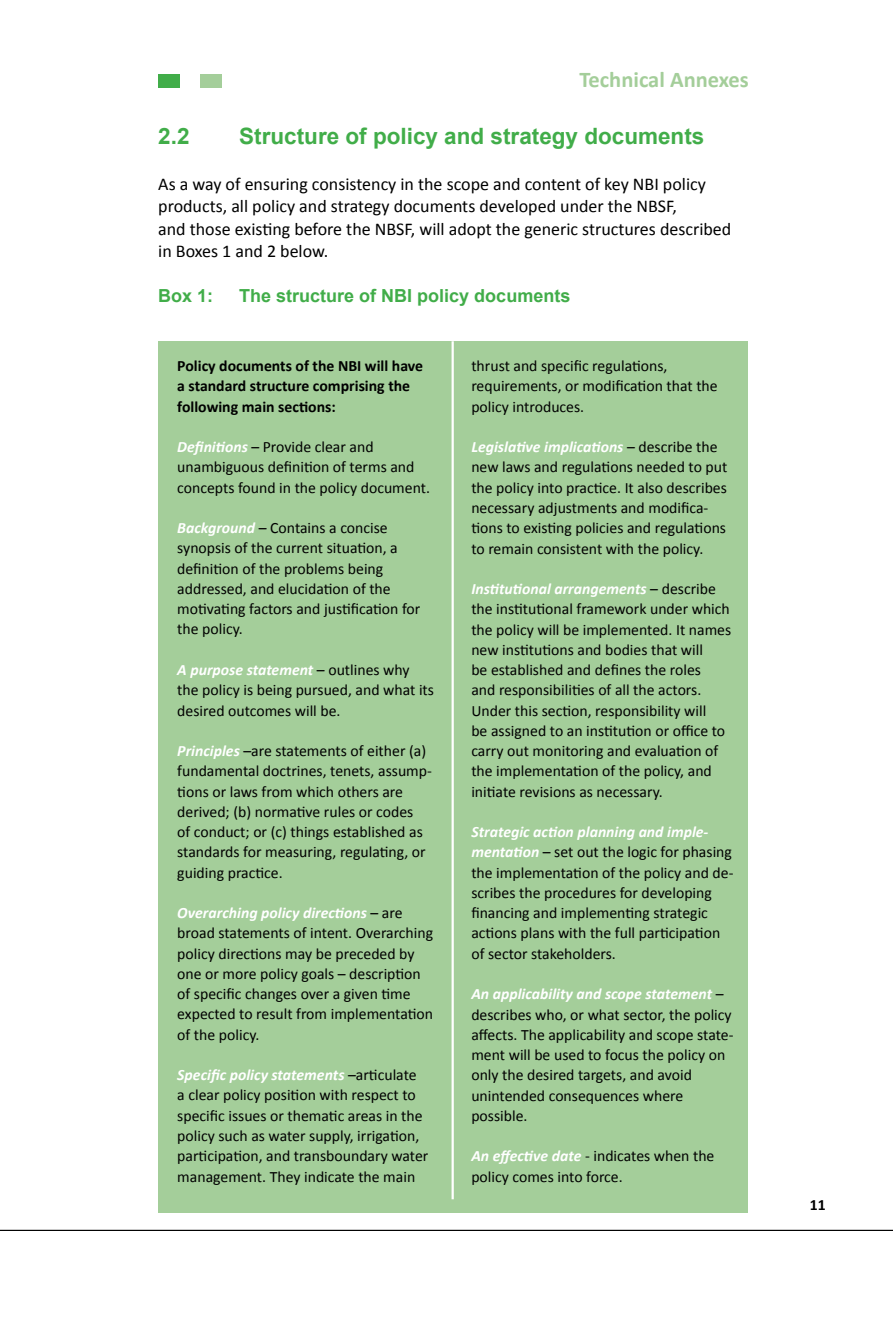
<style>
.page{position:relative;width:893px;height:1340px;background:#fff}
.page>*{position:absolute;margin:0;border:0;box-sizing:border-box;transform-origin:0 0}
.t1{font:700 22.5px "Arial";color:#41ad49}
.t2{font:700 22.5px "Calibri";color:#a4ce9a}
.t3{font:18px/22.5px "Calibri";color:#000}
.t4{font:700 18px "Arial";color:#41ad49}
.t5{font:15.75px/20.2px "Calibri";color:#000}
.t6{font:700 15.75px/20.2px "Calibri";color:#000}
.s1{font-weight:700;font-style:italic;color:#fff}
</style>
<div class="page">
<div style="left:158px;top:74px;width:21px;height:14px;background:#41ad49"></div>
<div style="left:201px;top:74px;width:21px;height:14px;background:#a4ce9a"></div>
<hr style="left:0;top:1229px;width:893px;height:1px;background:#000">
<div style="left:158px;top:341px;width:590px;height:871px;background:#a4ce9a"></div>
<hr style="left:452px;top:341px;width:2px;height:858px;background:#fff">
<h1 class="t2" style="left:579px;top:65px;width:171px">Technical Annexes</h1>
<h1 class="t1" style="left:158px;top:122px;width:33px">2.2</h1>
<h1 class="t1" style="left:239px;top:122px;width:467px">Structure of policy and strategy documents</h1>
<p class="t3" style="left:158px;top:172px;width:575px">As a way of ensuring consistency in the scope and content of key NBI policy products, all policy and strategy documents developed under the NBSF,<br>and those existing before the NBSF, will adopt the generic structures described in Boxes 1 and 2 below.</p>
<p class="t4" style="left:158px;top:284px;width:57px">Box 1:</p>
<p class="t4" style="left:239px;top:284px;width:333px">The structure of NBI policy documents</p>
<p class="t6" style="left:177px;top:356px;width:247px">Policy documents of the NBI will have a standard structure comprising the following main sections:</p>
<p class="t5" style="left:177px;top:437px;width:254px"><span class="s1">Definitions</span> – Provide clear and unambiguous definition of terms and concepts found in the policy document.</p>
<p class="t5" style="left:177px;top:518px;width:244px"><span class="s1">Background</span> – Contains a concise synopsis of the current situation, a definition of the problems being addressed, and elucidation of the motivating factors and justification for the policy.</p>
<p class="t5" style="left:177px;top:659px;width:258px"><span class="s1">A purpose statement</span> – outlines why the policy is being pursued, and what its desired outcomes will be.</p>
<p class="t5" style="left:177px;top:740px;width:256px"><span class="s1">Principles</span> –are statements of either (a) fundamental doctrines, tenets, assump&shy;tions or laws from which others are derived; (b) normative rules or codes<br>of conduct; or (c) things established as standards for measuring, regulating, or guiding practice.</p>
<p class="t5" style="left:177px;top:902px;width:257px"><span class="s1">Overarching policy directions</span> – are broad statements of intent. Overarching policy directions may be preceded by one or more policy goals – description of specific changes over a given time expected to result from implementation of the policy.</p>
<p class="t5" style="left:177px;top:1064px;width:253px"><span class="s1">Specific policy statements</span> –articulate<br>a clear policy position with respect to specific issues or thematic areas in the policy such as water supply, irrigation, participation, and transboundary water management. They indicate the main</p>
<p class="t5" style="left:471px;top:356px;width:248px">thrust and specific regulations, requirements, or modification that the policy introduces.</p>
<p class="t5" style="left:471px;top:437px;width:257px"><span class="s1">Legislative implications</span> – describe the new laws and regulations needed to put the policy into practice. It also describes necessary adjustments and modifica&shy;tions to existing policies and regulations to remain consistent with the policy.</p>
<p class="t5" style="left:471px;top:578px;width:261px"><span class="s1">Institutional arrangements</span> – describe the institutional framework under which the policy will be implemented. It names new institutions and bodies that will<br>be established and defines the roles<br>and responsibilities of all the actors.<br>Under this section, responsibility will<br>be assigned to an institution or office to carry out monitoring and evaluation of the implementation of the policy, and initiate revisions as necessary.</p>
<p class="t5" style="left:471px;top:821px;width:264px"><span class="s1">Strategic action planning and imple&shy;mentation</span> – set out the logic for phasing the implementation of the policy and de&shy;scribes the procedures for developing financing and implementing strategic actions plans with the full participation of sector stakeholders.</p>
<p class="t5" style="left:471px;top:983px;width:264px"><span class="s1">An applicability and scope statement</span> – describes who, or what sector, the policy affects. The applicability and scope state&shy;ment will be used to focus the policy on only the desired targets, and avoid unintended consequences where possible.</p>
<p class="t5" style="left:471px;top:1146px;width:245px"><span class="s1">An effective date</span> - indicates when the policy comes into force.</p>
<p class="t6" style="left:810px;top:1194px;width:17px">11</p>
</div>
